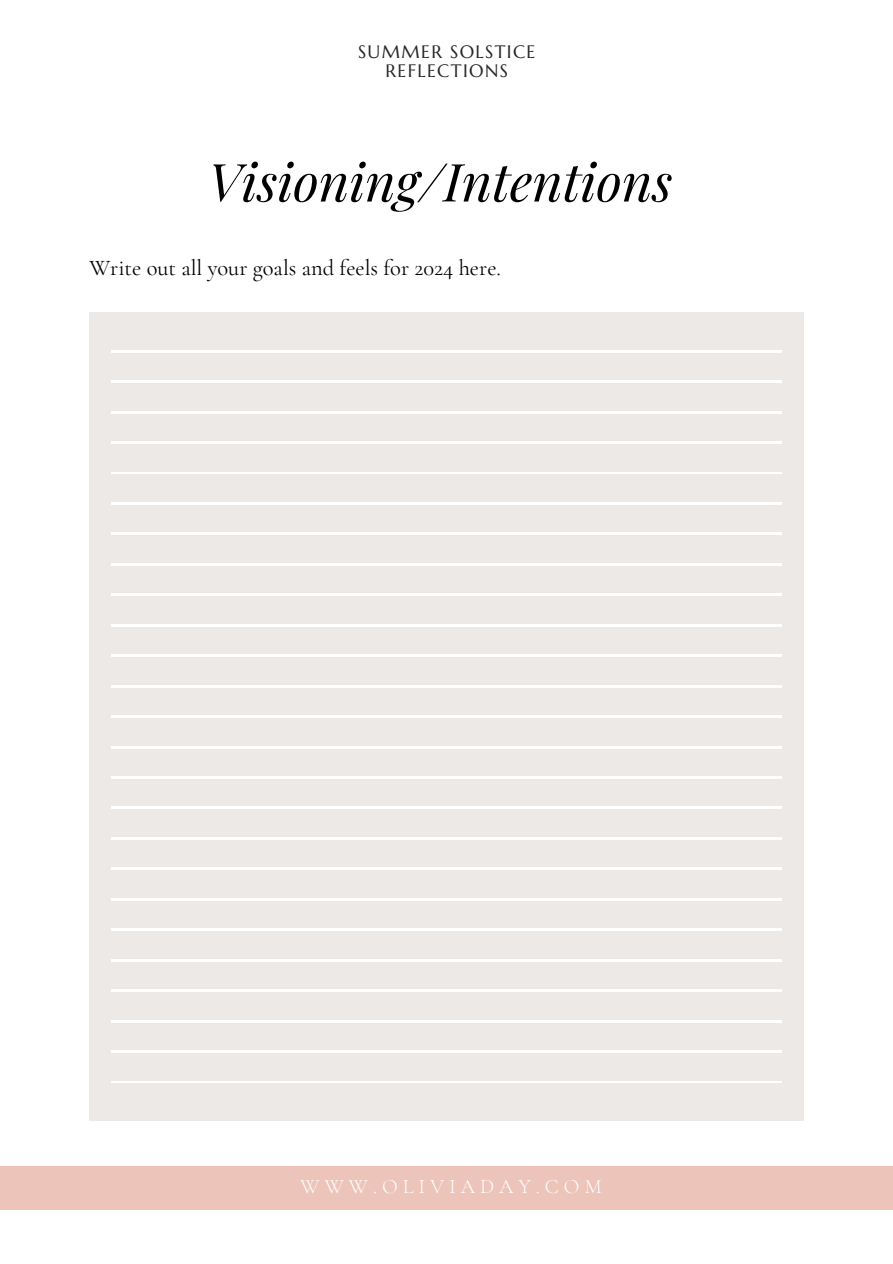
<style>
.page{position:relative;width:893px;height:1264px;background:#fff}
.page>*{position:absolute;margin:0;border:0;box-sizing:border-box;transform-origin:0 0}
.t1{font:italic 52.5px "Playfair Display";color:#000}
.t2{font:22.5px "Cormorant Garamond";color:#000}
.t3{font:300 20.4px "Cormorant Garamond";letter-spacing:.245em;color:#fff}
.t4{font:18px/19.2px "Marcellus";letter-spacing:.075em;color:#262626;text-align:center}
</style>
<div class="page">
<div style="left:89px;top:313px;width:715px;height:807px;background:#ede9e6"></div>
<hr style="left:111px;top:350px;width:670px;height:2px;background:#fff">
<hr style="left:111px;top:380px;width:670px;height:2px;background:#fff">
<hr style="left:111px;top:411px;width:670px;height:2px;background:#fff">
<hr style="left:111px;top:441px;width:670px;height:2px;background:#fff">
<hr style="left:111px;top:472px;width:670px;height:2px;background:#fff">
<hr style="left:111px;top:502px;width:670px;height:2px;background:#fff">
<hr style="left:111px;top:533px;width:670px;height:2px;background:#fff">
<hr style="left:111px;top:563px;width:670px;height:2px;background:#fff">
<hr style="left:111px;top:594px;width:670px;height:1px;background:#fff">
<hr style="left:111px;top:624px;width:670px;height:2px;background:#fff">
<hr style="left:111px;top:654px;width:670px;height:2px;background:#fff">
<hr style="left:111px;top:685px;width:670px;height:2px;background:#fff">
<hr style="left:111px;top:715px;width:670px;height:2px;background:#fff">
<hr style="left:111px;top:746px;width:670px;height:2px;background:#fff">
<hr style="left:111px;top:776px;width:670px;height:2px;background:#fff">
<hr style="left:111px;top:807px;width:670px;height:2px;background:#fff">
<hr style="left:111px;top:837px;width:670px;height:2px;background:#fff">
<hr style="left:111px;top:867px;width:670px;height:2px;background:#fff">
<hr style="left:111px;top:898px;width:670px;height:2px;background:#fff">
<hr style="left:111px;top:928px;width:670px;height:2px;background:#fff">
<hr style="left:111px;top:959px;width:670px;height:2px;background:#fff">
<hr style="left:111px;top:989px;width:670px;height:2px;background:#fff">
<hr style="left:111px;top:1020px;width:670px;height:2px;background:#fff">
<hr style="left:111px;top:1050px;width:670px;height:2px;background:#fff">
<hr style="left:111px;top:1080px;width:670px;height:2px;background:#fff">
<div style="left:0;top:1166px;width:892px;height:44px;background:#edc4ba"></div>
<p class="t4" style="left:358px;top:42px;width:179px">SUMMER SOLSTICE<br>REFLECTIONS</p>
<p class="t1" style="left:208px;top:145px;width:465px">Visioning/Intentions</p>
<p class="t2" style="left:89px;top:254px;width:413px">Write out all your goals and feels for 2024 here.</p>
<p class="t3" style="left:300px;top:1174px;width:302px">WWW.OLIVIADAY.COM</p>
</div>
